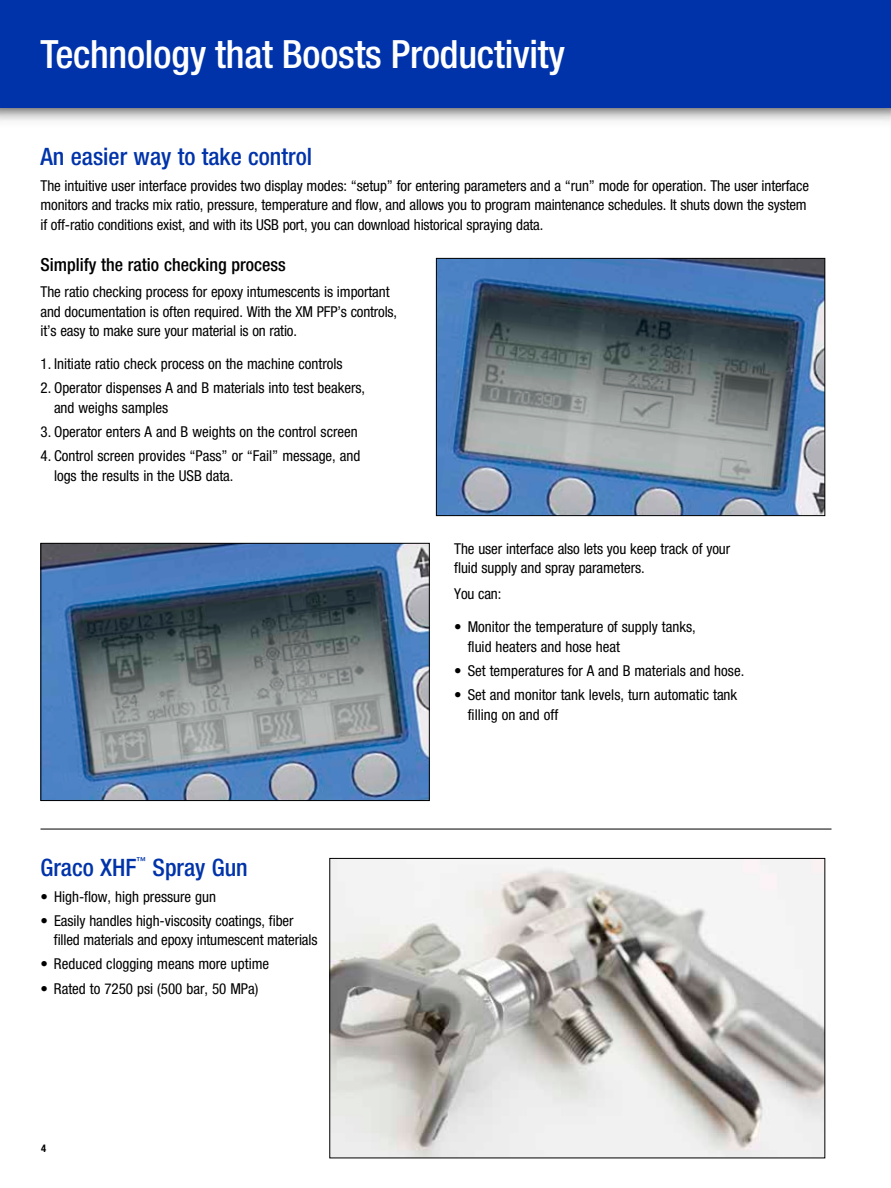
<style>
.page{position:relative;width:891px;height:1188px;background:#fff}
.page>*{position:absolute;margin:0;border:0;box-sizing:border-box;transform-origin:0 0}
.t1{font:500 condensed 39px "Helvetica Neue LT Std";letter-spacing:-.005em;color:#fff}
.t2{font:500 condensed 24px "Helvetica Neue LT Std";color:#03a}
.t3{font:500 condensed 18px "Helvetica Neue LT Std";color:#000}
.t4{font:condensed 15px/19.5px "Helvetica Neue LT Std";letter-spacing:-.005em;color:#000}
.t5{font:700 condensed 10.5px "Helvetica Neue LT Std";color:#000}
.t6{font:500 condensed 9.6px "Helvetica Neue LT Std";color:#03a}
</style>
<div class="page">
<img style="left:438px;top:260px;width:385px;height:254px">
<div style="left:436px;top:258px;width:389px;height:258px;border:1px solid #000"></div>
<img style="left:42px;top:545px;width:386px;height:254px">
<div style="left:40px;top:543px;width:390px;height:258px;border:1px solid #000"></div>
<img style="left:331px;top:860px;width:492px;height:296px">
<div style="left:329px;top:858px;width:496px;height:300px;border:1px solid #000"></div>
<div style="left:0;top:0;width:891px;height:108px;background:#03a"></div>
<hr style="left:40px;top:829px;width:792px;height:1px;background:#000">
<h1 class="t1" style="left:40px;top:31px;width:526px">Technology that Boosts Productivity</h1>
<h2 class="t2" style="left:40px;top:142px;width:273px">An easier way to take control</h2>
<p class="t4" style="left:40px;top:176px;width:770px">The intuitive user interface provides two display modes: “setup” for entering parameters and a “run” mode for operation. The user interface monitors and tracks mix ratio, pressure, temperature and flow, and allows you to program maintenance schedules. It shuts down the system if off-ratio conditions exist, and with its USB port, you can download historical spraying data.</p>
<p class="t3" style="left:40px;top:254px;width:247px">Simplify the ratio checking process</p>
<p class="t4" style="left:40px;top:282px;width:358px">The ratio checking process for epoxy intumescents is important and documentation is often required. With the XM PFP’s controls, it’s easy to make sure your material is on ratio.</p>
<p class="t4" style="left:40px;top:354px;width:304px">1. Initiate ratio check process on the machine controls</p>
<p class="t4" style="left:54px;top:378px;width:313px;text-indent:-14px">2. Operator dispenses A and B materials into test beakers, and weighs samples</p>
<p class="t4" style="left:40px;top:422px;width:319px">3. Operator enters A and B weights on the control screen</p>
<p class="t4" style="left:54px;top:446px;width:308px;text-indent:-14px">4. Control screen provides “Pass” or “Fail” message, and logs the results in the USB data.</p>
<h2 class="t2" style="left:40px;top:853px;width:98px">Graco XHF</h2>
<p class="t6" style="left:137px;top:855px;width:11px">™</p>
<h2 class="t2" style="left:153px;top:853px;width:97px">Spray Gun</h2>
<p class="t4" style="left:40px;top:887px;width:177px">• High-flow, high pressure gun</p>
<p class="t4" style="left:54px;top:911px;width:265px;text-indent:-13px">• Easily handles high-viscosity coatings, fiber filled materials and epoxy intumescent materials</p>
<p class="t4" style="left:40px;top:954px;width:230px">• Reduced clogging means more uptime</p>
<p class="t4" style="left:40px;top:978px;width:219px">• Rated to 7250 psi (500 bar, 50 MPa)</p>
<p class="t5" style="left:41px;top:1142px;width:7px">4</p>
<p class="t4" style="left:454px;top:539px;width:277px">The user interface also lets you keep track of your fluid supply and spray parameters.</p>
<p class="t4" style="left:454px;top:584px;width:49px">You can:</p>
<p class="t4" style="left:468px;top:617px;width:230px;text-indent:-14px">• Monitor the temperature of supply tanks, fluid heaters and hose heat</p>
<p class="t4" style="left:454px;top:661px;width:292px">• Set temperatures for A and B materials and hose.</p>
<p class="t4" style="left:468px;top:685px;width:271px;text-indent:-14px">• Set and monitor tank levels, turn automatic tank filling on and off</p>
</div>
